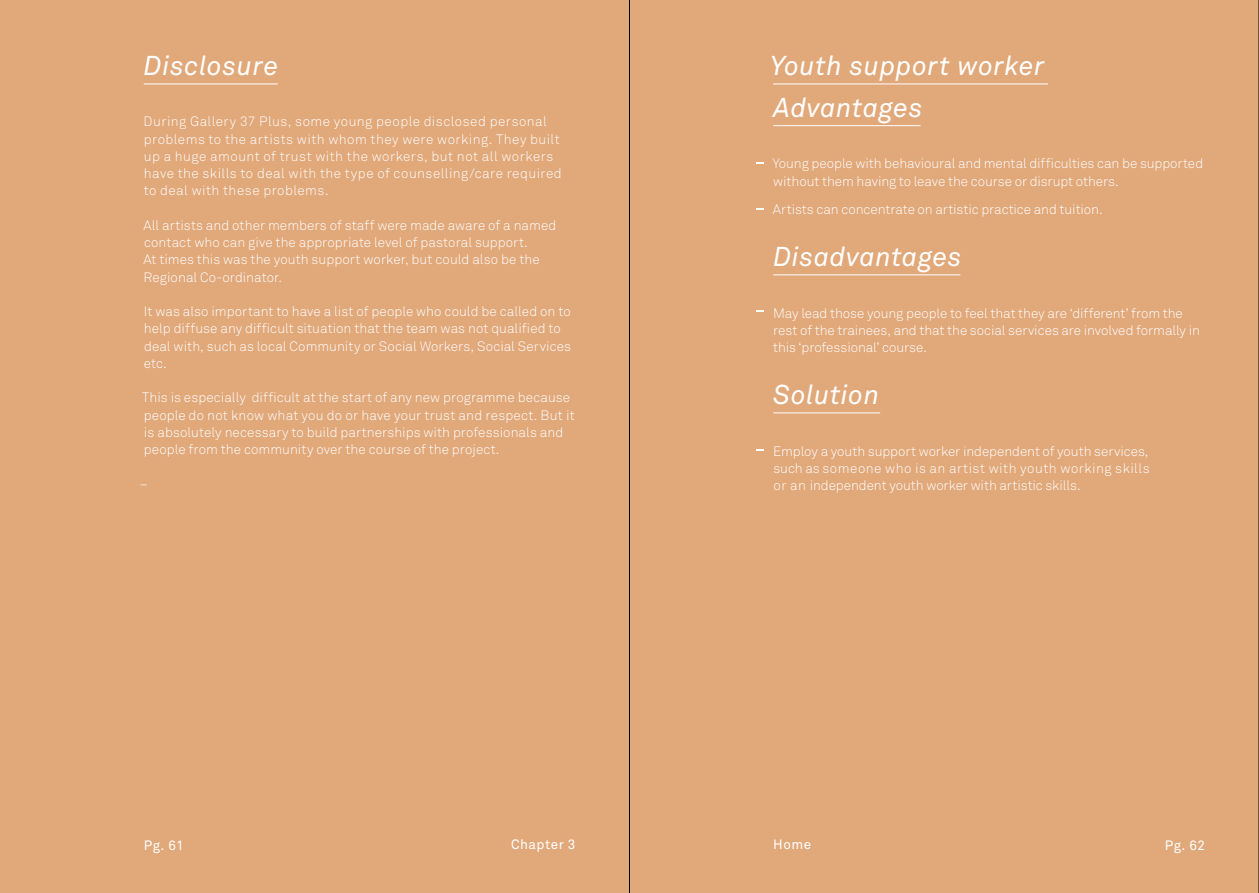
<style>
.page{position:relative;width:1259px;height:893px;background:#fff}
.page>*{position:absolute;margin:0;border:0;box-sizing:border-box;transform-origin:0 0}
.t1{font:italic 27px/42px "Akkurat";letter-spacing:.02em;color:#fff}
.t2{font:300 13.5px/17.2px "Akkurat";letter-spacing:.005em;color:#fff}
.t3{font:300 13.5px/17.2px "Akkurat";letter-spacing:.035em;color:#fff}
.t4{font:13.5px "Akkurat";letter-spacing:.035em;color:#fff}
</style>
<div class="page">
<div style="left:0;top:0;width:1258px;height:893px;background:#e1a87a"></div>
<hr style="left:1258px;top:0;width:1px;height:893px;background:#000">
<hr style="left:144px;top:84px;width:134px;height:1px;background:#fff">
<hr style="left:773px;top:84px;width:275px;height:1px;background:#fff">
<hr style="left:773px;top:125px;width:147px;height:1px;background:#fff">
<hr style="left:773px;top:274px;width:187px;height:1px;background:#fff">
<hr style="left:773px;top:412px;width:107px;height:1px;background:#fff">
<hr style="left:629px;top:0;width:1px;height:893px;background:#000">
<h1 class="t1" style="left:144px;top:44px;width:136px">Disclosure</h1>
<p class="t3" style="left:144px;top:113px;width:420px">During Gallery 37 Plus, some young people disclosed personal problems to the artists with whom they were working. They built up a huge amount of trust with the workers, but not all workers have the skills to deal with the type of counselling/care required to deal with these problems.</p>
<p class="t2" style="left:143px;top:216px;width:414px">All artists and other members of staff were made aware of a named contact who can give the appropriate level of pastoral support.<br>At times this was the youth support worker, but could also be the Regional Co-ordinator.</p>
<p class="t2" style="left:144px;top:303px;width:429px">It was also important to have a list of people who could be called on to help diffuse any difficult situation that the team was not qualified to deal with, such as local Community or Social Workers, Social Services etc.</p>
<p class="t2" style="left:142px;top:389px;width:434px">This is especially difficult at the start of any new programme because people do not know what you do or have your trust and respect. But it is absolutely necessary to build partnerships with professionals and people from the community over the course of the project.</p>
<p class="t2" style="left:140px;top:475px;width:10px">–</p>
<p class="t4" style="left:144px;top:837px;width:41px">Pg. 61</p>
<p class="t4" style="left:511px;top:836px;width:66px">Chapter 3</p>
<h1 class="t1" style="left:770px;top:44px;width:275px">Youth support worker<br>Advantages</h1>
<p class="t2" style="left:772px;top:155px;width:432px">Young people with behavioural and mental difficulties can be supported without them having to leave the course or disrupt others.</p>
<p class="t2" style="left:773px;top:201px;width:331px">Artists can concentrate on artistic practice and tuition.</p>
<h1 class="t1" style="left:773px;top:235px;width:190px">Disadvantages</h1>
<p class="t2" style="left:773px;top:304px;width:428px">May lead those young people to feel that they are ‘different’ from the rest of the trainees, and that the social services are involved formally in this ‘professional’ course.</p>
<h1 class="t1" style="left:773px;top:373px;width:107px">Solution</h1>
<p class="t2" style="left:773px;top:442px;width:378px;text-align:justify">Employ a youth support worker independent of youth services, such as someone who is an artist with youth working skills or an independent youth worker with artistic skills.</p>
<p class="t4" style="left:773px;top:836px;width:40px">Home</p>
<p class="t4" style="left:1164px;top:837px;width:42px">Pg. 62</p>
</div>
